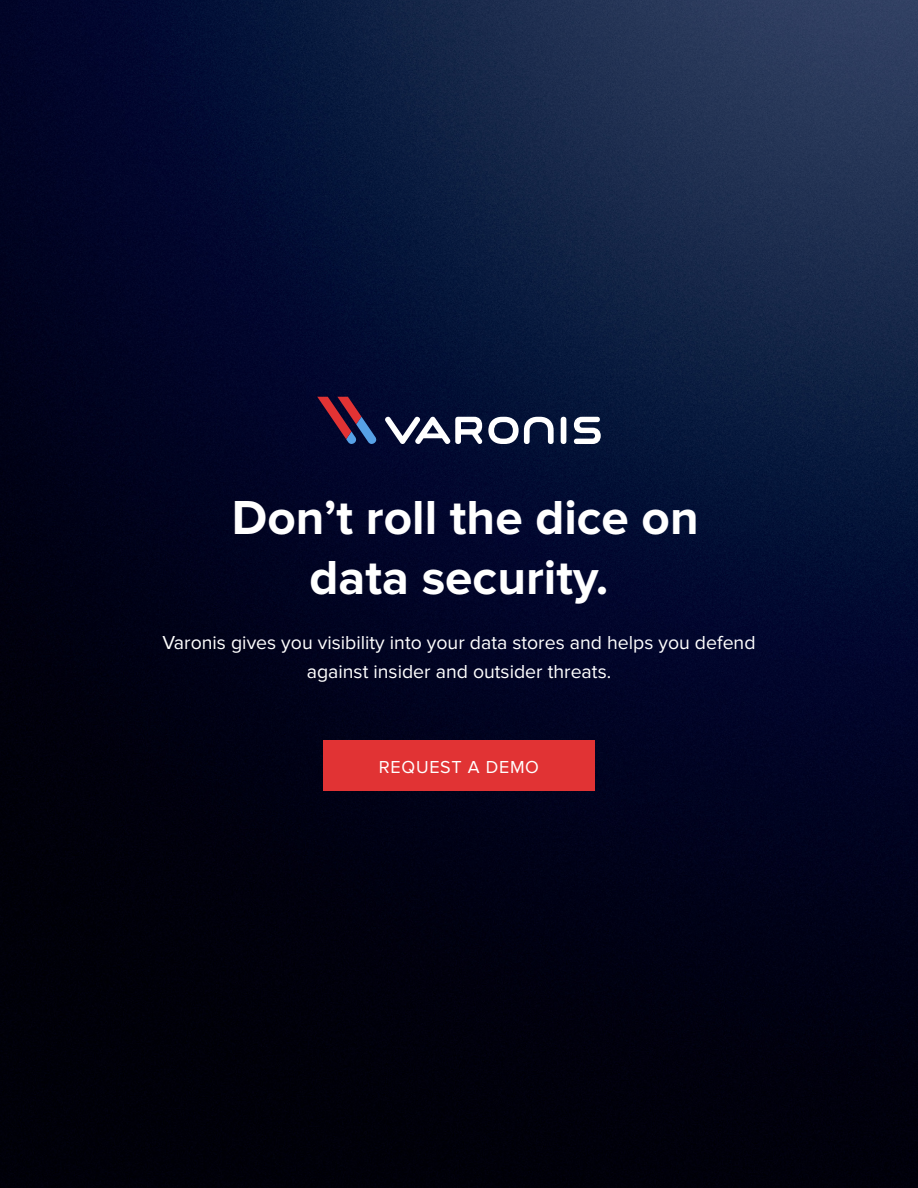
<style>
.page{position:relative;width:918px;height:1188px;background:#fff}
.page>*{position:absolute;margin:0;border:0;box-sizing:border-box;transform-origin:0 0}
.t1{font:700 49.5px/59.4px "Proxima Nova";color:#fff;text-align:center}
.t2{font:19.5px/28.5px "Proxima Nova";color:#fff;text-align:center}
.t3{font:18px "Proxima Nova";letter-spacing:.04em;color:#fff}
</style>
<div class="page">
<img style="left:0;top:0;width:918px;height:1188px">
<div style="left:323px;top:740px;width:272px;height:51px;background:#e13334"></div>
<div style="left:561px;top:417px;width:5px;height:27px;background:#fff;border-radius:3px"></div>
<svg style="left:574px;top:417px;width:27px;height:27px"></svg>
<svg style="left:385px;top:416px;width:97px;height:28px"></svg>
<svg style="left:488px;top:417px;width:66px;height:27px"></svg>
<svg style="left:317px;top:397px;width:60px;height:48px;background:#3d2042"></svg>
<h1 class="t1" style="left:232px;top:489px;width:468px">Don’t roll the dice on data security.</h1>
<p class="t2" style="left:162px;top:629px;width:595px">Varonis gives you visibility into your data stores and helps you defend against insider and outsider threats.</p>
<p class="t3" style="left:379px;top:757px;width:162px">REQUEST A DEMO</p>
</div>
